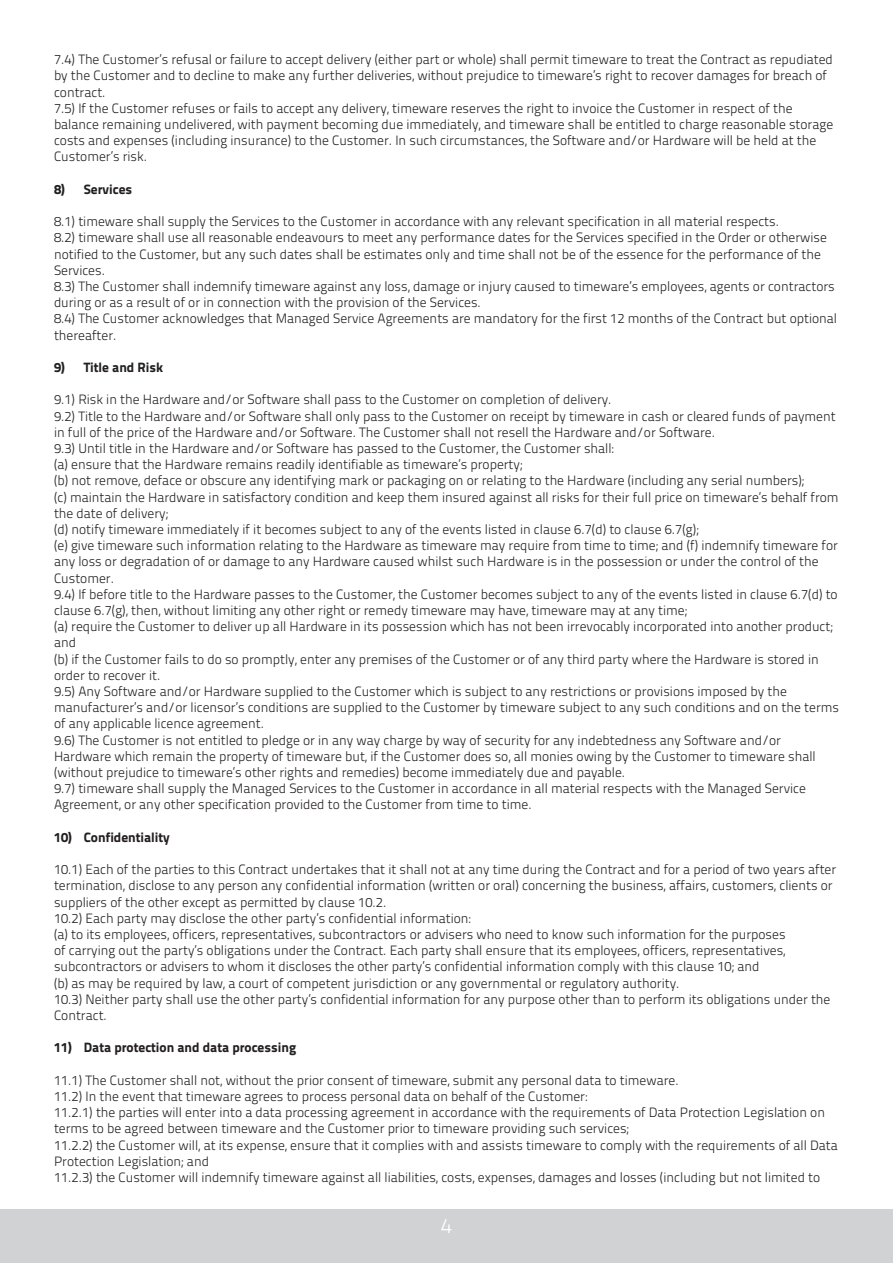
<style>
.page{position:relative;width:893px;height:1263px;background:#fff}
.page>*{position:absolute;margin:0;border:0;box-sizing:border-box;transform-origin:0 0}
.t1{font:21px "Titillium Text 22 L 250 wt";color:#fff}
.t2{font:13.5px/16.2px "Titillium Text 22 L 250 wt";color:#231f20}
.t3{font:13.5px "Titillium Text 22 L 999 wt";color:#231f20}
</style>
<div class="page">
<div style="left:0;top:1209px;width:893px;height:54px;background:#d1d2d4"></div>
<p class="t2" style="left:54px;top:51px;width:780px">7.4) The Customer’s refusal or failure to accept delivery (either part or whole) shall permit timeware to treat the Contract as repudiated by the Customer and to decline to make any further deliveries, without prejudice to timeware’s right to recover damages for breach of contract.</p>
<p class="t2" style="left:54px;top:99px;width:781px">7.5) If the Customer refuses or fails to accept any delivery, timeware reserves the right to invoice the Customer in respect of the balance remaining undelivered, with payment becoming due immediately, and timeware shall be entitled to charge reasonable storage costs and expenses (including insurance) to the Customer. In such circumstances, the Software and/or Hardware will be held at the Customer’s risk.</p>
<p class="t3" style="left:54px;top:178px;width:80px">8) Services</p>
<p class="t2" style="left:54px;top:213px;width:727px">8.1) timeware shall supply the Services to the Customer in accordance with any relevant specification in all material respects.</p>
<p class="t2" style="left:54px;top:229px;width:774px">8.2) timeware shall use all reasonable endeavours to meet any performance dates for the Services specified in the Order or otherwise notified to the Customer, but any such dates shall be estimates only and time shall not be of the essence for the performance of the<br>Services.</p>
<p class="t2" style="left:54px;top:277px;width:782px">8.3) The Customer shall indemnify timeware against any loss, damage or injury caused to timeware’s employees, agents or contractors during or as a result of or in connection with the provision of the Services.</p>
<p class="t2" style="left:54px;top:310px;width:785px">8.4) The Customer acknowledges that Managed Service Agreements are mandatory for the first 12 months of the Contract but optional thereafter.</p>
<p class="t3" style="left:54px;top:357px;width:111px">9) Title and Risk</p>
<p class="t2" style="left:54px;top:391px;width:559px">9.1) Risk in the Hardware and/or Software shall pass to the Customer on completion of delivery.</p>
<p class="t2" style="left:54px;top:407px;width:783px">9.2) Title to the Hardware and/or Software shall only pass to the Customer on receipt by timeware in cash or cleared funds of payment in full of the price of the Hardware and/or Software. The Customer shall not resell the Hardware and/or Software.</p>
<p class="t2" style="left:54px;top:439px;width:561px">9.3) Until title in the Hardware and/or Software has passed to the Customer, the Customer shall:</p>
<p class="t2" style="left:54px;top:456px;width:470px">(a) ensure that the Hardware remains readily identifiable as timeware’s property;</p>
<p class="t2" style="left:54px;top:472px;width:752px">(b) not remove, deface or obscure any identifying mark or packaging on or relating to the Hardware (including any serial numbers);</p>
<p class="t2" style="left:54px;top:488px;width:786px">(c) maintain the Hardware in satisfactory condition and keep them insured against all risks for their full price on timeware’s behalf from the date of delivery;</p>
<p class="t2" style="left:54px;top:520px;width:646px">(d) notify timeware immediately if it becomes subject to any of the events listed in clause 6.7(d) to clause 6.7(g);</p>
<p class="t2" style="left:54px;top:537px;width:785px">(e) give timeware such information relating to the Hardware as timeware may require from time to time; and (f) indemnify timeware for any loss or degradation of or damage to any Hardware caused whilst such Hardware is in the possession or under the control of the<br>Customer.</p>
<p class="t2" style="left:54px;top:585px;width:785px">9.4) If before title to the Hardware passes to the Customer, the Customer becomes subject to any of the events listed in clause 6.7(d) to clause 6.7(g), then, without limiting any other right or remedy timeware may have, timeware may at any time;</p>
<p class="t2" style="left:54px;top:618px;width:780px">(a) require the Customer to deliver up all Hardware in its possession which has not been irrevocably incorporated into another product; and</p>
<p class="t2" style="left:54px;top:650px;width:766px">(b) if the Customer fails to do so promptly, enter any premises of the Customer or of any third party where the Hardware is stored in order to recover it.</p>
<p class="t2" style="left:54px;top:682px;width:786px">9.5) Any Software and/or Hardware supplied to the Customer which is subject to any restrictions or provisions imposed by the manufacturer’s and/or licensor’s conditions are supplied to the Customer by timeware subject to any such conditions and on the terms of any applicable licence agreement.</p>
<p class="t2" style="left:54px;top:731px;width:763px">9.6) The Customer is not entitled to pledge or in any way charge by way of security for any indebtedness any Software and/or<br>Hardware which remain the property of timeware but, if the Customer does so, all monies owing by the Customer to timeware shall (without prejudice to timeware’s other rights and remedies) become immediately due and payable.</p>
<p class="t2" style="left:54px;top:780px;width:753px">9.7) timeware shall supply the Managed Services to the Customer in accordance in all material respects with the Managed Service<br>Agreement, or any other specification provided to the Customer from time to time.</p>
<p class="t3" style="left:54px;top:826px;width:117px">10) Confidentiality</p>
<p class="t2" style="left:54px;top:861px;width:784px">10.1) Each of the parties to this Contract undertakes that it shall not at any time during the Contract and for a period of two years after termination, disclose to any person any confidential information (written or oral) concerning the business, affairs, customers, clients or suppliers of the other except as permitted by clause 10.2.</p>
<p class="t2" style="left:54px;top:909px;width:418px">10.2) Each party may disclose the other party’s confidential information:</p>
<p class="t2" style="left:54px;top:925px;width:733px;text-align:justify">(a) to its employees, officers, representatives, subcontractors or advisers who need to know such information for the purposes of carrying out the party’s obligations under the Contract. Each party shall ensure that its employees, officers, representatives, subcontractors or advisers to whom it discloses the other party’s confidential information comply with this clause 10; and</p>
<p class="t2" style="left:54px;top:974px;width:627px">(b) as may be required by law, a court of competent jurisdiction or any governmental or regulatory authority.</p>
<p class="t2" style="left:54px;top:990px;width:778px">10.3) Neither party shall use the other party’s confidential information for any purpose other than to perform its obligations under the<br>Contract.</p>
<p class="t3" style="left:54px;top:1037px;width:244px">11) Data protection and data processing</p>
<p class="t2" style="left:54px;top:1071px;width:626px">11.1) The Customer shall not, without the prior consent of timeware, submit any personal data to timeware.</p>
<p class="t2" style="left:54px;top:1087px;width:535px">11.2) In the event that timeware agrees to process personal data on behalf of the Customer:</p>
<p class="t2" style="left:54px;top:1104px;width:772px">11.2.1) the parties will enter into a data processing agreement in accordance with the requirements of Data Protection Legislation on terms to be agreed between timeware and the Customer prior to timeware providing such services;</p>
<p class="t2" style="left:54px;top:1136px;width:785px">11.2.2) the Customer will, at its expense, ensure that it complies with and assists timeware to comply with the requirements of all Data<br>Protection Legislation; and</p>
<p class="t2" style="left:54px;top:1168px;width:768px">11.2.3) the Customer will indemnify timeware against all liabilities, costs, expenses, damages and losses (including but not limited to</p>
<h1 class="t1" style="left:441px;top:1210px;width:13px">4</h1>
</div>
